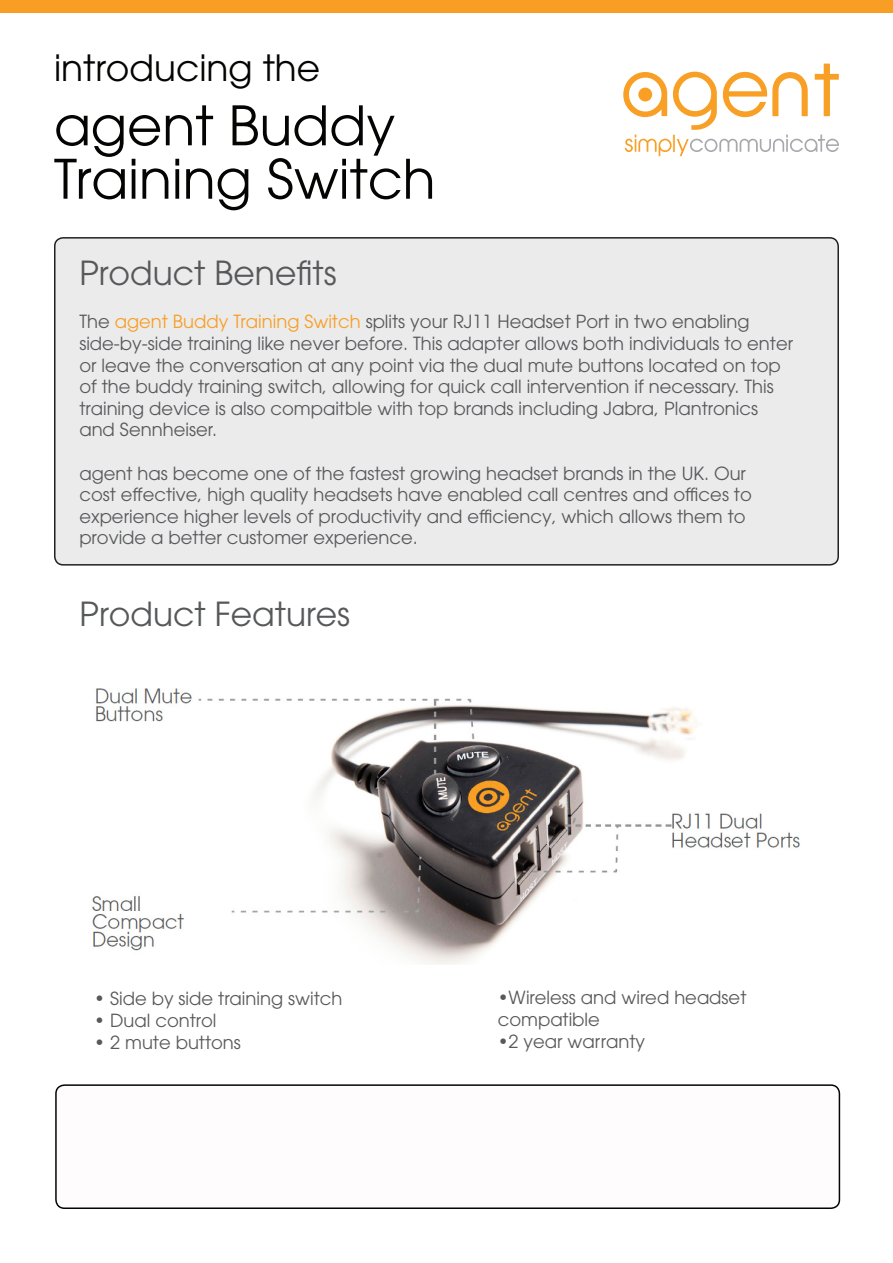
<style>
.page{position:relative;width:893px;height:1263px;background:#fff}
.page>*{position:absolute;margin:0;border:0;box-sizing:border-box;transform-origin:0 0}
.t1{font:54px "ITC Avant Garde Pro";color:#040503}
.t2{font:36px "ITC Avant Garde Pro";color:#040503}
.t3{font:33px "ITC Avant Garde Pro";color:#57585a}
.t4{font:24.3px "Myriad Pro";color:#f89f25;scale:.82 1}
.t5{font:18px/21.6px "ITC Avant Garde Pro";color:#57585a}
.t6{font:18px/21.6px "ITC Avant Garde Pro";color:#59595b}
.s1{color:#f89e24}
</style>
<div class="page">
<div style="left:55px;top:238px;width:783px;height:327px;background:#ebebec;border-radius:9px"></div>
<div style="left:54px;top:237px;width:785px;height:329px;border:2px solid #231f20;border-radius:9px"></div>
<svg style="left:623px;top:64px;width:216px;height:92px"></svg>
<div style="left:0;top:0;width:893px;height:13px;background:#f89e24"></div>
<div style="left:55px;top:1084px;width:785px;height:125px;border:2px solid #040503;border-radius:9px"></div>
<img style="left:92px;top:688px;width:708px;height:276px">
<div style="left:638px;top:88px;width:14px;height:13px;background:#f99f23;border-radius:50%"></div>
<p class="t2" style="left:54px;top:46px;width:268px">introducing the</p>
<p class="t1" style="left:54px;top:92px;width:343px">agent Buddy</p>
<p class="t1" style="left:54px;top:145px;width:383px">Training Switch</p>
<p class="t4" style="left:672px;top:128px;width:7px">l</p>
<p class="t3" style="left:79px;top:253px;width:259px">Product Benefits</p>
<p class="t5" style="left:79px;top:311px;width:715px">The <span class="s1">agent Buddy Training Switch</span> splits your RJ11 Headset Port in two enabling side-by-side training like never before. This adapter allows both individuals to enter or leave the conversation at any point via the dual mute buttons located on top of the buddy training switch, allowing for quick call intervention if necessary. This training device is also compaitble with top brands including Jabra, Plantronics and Sennheiser.</p>
<p class="t5" style="left:79px;top:462px;width:674px">agent has become one of the fastest growing headset brands in the UK. Our cost effective, high quality headsets have enabled call centres and offices to experience higher levels of productivity and efficiency, which allows them to provide a better customer experience.</p>
<p class="t3" style="left:80px;top:594px;width:272px">Product Features</p>
<p class="t6" style="left:94px;top:988px;width:250px">• Side by side training switch</p>
<p class="t6" style="left:94px;top:1009px;width:124px">• Dual control</p>
<p class="t6" style="left:94px;top:1031px;width:148px">• 2 mute buttons</p>
<p class="t6" style="left:498px;top:987px;width:250px">•Wireless and wired headset compatible</p>
<p class="t6" style="left:498px;top:1030px;width:149px">•2 year warranty</p>
</div>
